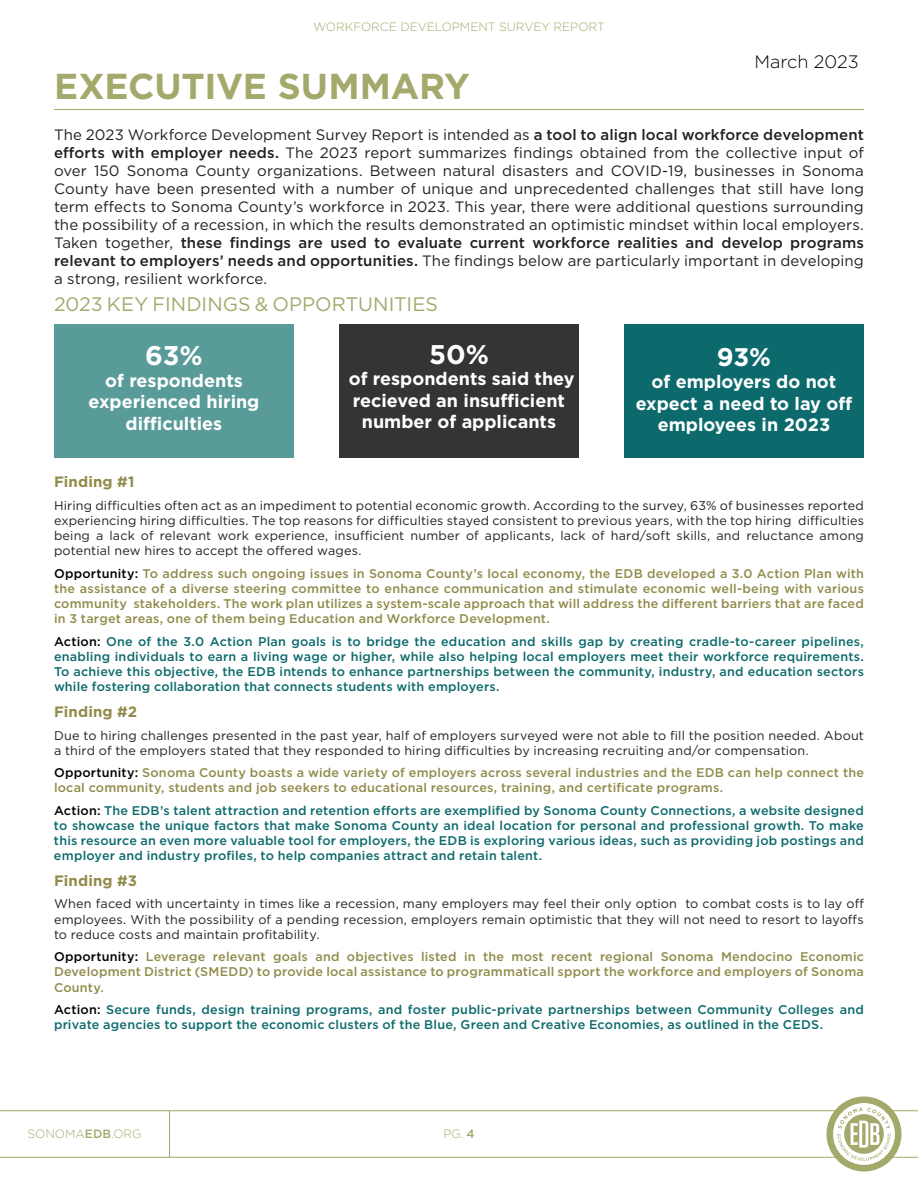
<style>
.page{position:relative;width:918px;height:1188px;background:#fff}
.page>*{position:absolute;margin:0;border:0;box-sizing:border-box;transform-origin:0 0}
.t1{font:700 36px "Gotham";letter-spacing:-.005em;color:#a4a96b}
.t2{font:700 27px "Gotham";color:#fff}
.t3{font:700 25.5px "Gotham";color:#fff}
.t4{font:19.5px "Gotham";letter-spacing:.005em;color:#a4a96b}
.t5{font:700 18px/21.6px "Gotham";color:#fff;text-align:center}
.t6{font:300 18px "Gotham";color:#000}
.t7{font:15px/18px "Gotham";letter-spacing:.005em;color:#231f20;text-align:justify}
.t8{font:700 15px "Gotham";letter-spacing:.01em;color:#918b4b}
.t9{font:500 12.6px/15.1px "Gotham";letter-spacing:.015em;color:#0d6a6c;text-align:justify}
.t10{font:12.6px/15.1px "Gotham";letter-spacing:.015em;color:#231f20;text-align:justify}
.t11{font:500 12.6px/15.1px "Gotham";letter-spacing:.015em;color:#918b4b;text-align:justify}
.t12{font:300 12px "Gotham";color:#a4a96b}
.s1{font-weight:500}
.s2{color:#000}
</style>
<div class="page">
<hr style="left:0;top:1110px;width:918px;height:1px;background:#a4a96b">
<hr style="left:0;top:1157px;width:918px;height:1px;background:#a4a96b">
<hr style="left:169px;top:1110px;width:1px;height:48px;background:#a4a96b">
<svg style="left:826px;top:1097px;width:76px;height:75px"></svg>
<hr style="left:54px;top:109px;width:810px;height:1px;background:#a4a96b">
<div style="left:54px;top:324px;width:240px;height:134px;background:#589b98"></div>
<div style="left:339px;top:324px;width:240px;height:134px;background:#363433"></div>
<div style="left:624px;top:324px;width:240px;height:134px;background:#0d6a6c"></div>
<p class="t12" style="left:313px;top:20px;width:293px">WORKFORCE DEVELOPMENT SURVEY REPORT</p>
<h3 class="t6" style="left:754px;top:51px;width:106px">March 2023</h3>
<p class="t1" style="left:54px;top:62px;width:418px">EXECUTIVE SUMMARY</p>
<p class="t7" style="left:54px;top:125px;width:812px">The 2023 Workforce Development Survey Report is intended as <span class="s1">a tool to align local workforce development efforts with employer needs.</span> The 2023 report summarizes findings obtained from the collective input of over 150 Sonoma County organizations. Between natural disasters and COVID-19, businesses in Sonoma County have been presented with a number of unique and unprecedented challenges that still have long term effects to Sonoma County’s workforce in 2023. This year, there were additional questions surrounding the possibility of a recession, in which the results demonstrated an optimistic mindset within local employers.<br>Taken together, <span class="s1">these findings are used to evaluate current workforce realities and develop programs relevant to employers’ needs and opportunities.</span> The findings below are particularly important in developing a strong, resilient workforce.</p>
<p class="t4" style="left:54px;top:292px;width:386px">2023 KEY FINDINGS &amp; OPPORTUNITIES</p>
<p class="t2" style="left:145px;top:338px;width:59px">63%</p>
<p class="t5" style="left:89px;top:369px;width:172px">of respondents experienced hiring difficulties</p>
<p class="t2" style="left:429px;top:336px;width:61px">50%</p>
<p class="t5" style="left:349px;top:368px;width:227px">of respondents said they recieved an insufficient number of applicants</p>
<p class="t3" style="left:717px;top:340px;width:56px">93%</p>
<p class="t5" style="left:636px;top:371px;width:218px">of employers do not expect a need to lay off employees in 2023</p>
<p class="t8" style="left:54px;top:472px;width:82px">Finding #1</p>
<p class="t10" style="left:54px;top:498px;width:812px">Hiring difficulties often act as an impediment to potential economic growth. According to the survey, 63% of businesses reported experiencing hiring difficulties. The top reasons for difficulties stayed consistent to previous years, with the top hiring difficulties being a lack of relevant work experience, insufficient number of applicants, lack of hard/soft skills, and reluctance among potential new hires to accept the offered wages.</p>
<p class="t11" style="left:54px;top:566px;width:812px"><span class="s2">Opportunity:</span> To address such ongoing issues in Sonoma County’s local economy, the EDB developed a 3.0 Action Plan with the assistance of a diverse steering committee to enhance communication and stimulate economic well-being with various community stakeholders. The work plan utilizes a system-scale approach that will address the different barriers that are faced in 3 target areas, one of them being Education and Workforce Development.</p>
<p class="t9" style="left:54px;top:634px;width:812px"><span class="s2">Action:</span> One of the 3.0 Action Plan goals is to bridge the education and skills gap by creating cradle-to-career pipelines, enabling individuals to earn a living wage or higher, while also helping local employers meet their workforce requirements.<br>To achieve this objective, the EDB intends to enhance partnerships between the community, industry, and education sectors while fostering collaboration that connects students with employers.</p>
<p class="t8" style="left:54px;top:702px;width:85px">Finding #2</p>
<p class="t10" style="left:54px;top:727px;width:812px">Due to hiring challenges presented in the past year, half of employers surveyed were not able to fill the position needed. About a third of the employers stated that they responded to hiring difficulties by increasing recruiting and/or compensation.</p>
<p class="t11" style="left:54px;top:765px;width:812px"><span class="s2">Opportunity:</span> Sonoma County boasts a wide variety of employers across several industries and the EDB can help connect the local community, students and job seekers to educational resources, training, and certificate programs.</p>
<p class="t9" style="left:54px;top:803px;width:812px"><span class="s2">Action:</span> The EDB’s talent attraction and retention efforts are exemplified by Sonoma County Connections, a website designed to showcase the unique factors that make Sonoma County an ideal location for personal and professional growth. To make this resource an even more valuable tool for employers, the EDB is exploring various ideas, such as providing job postings and employer and industry profiles, to help companies attract and retain talent.</p>
<p class="t8" style="left:54px;top:871px;width:85px">Finding #3</p>
<p class="t10" style="left:54px;top:896px;width:812px">When faced with uncertainty in times like a recession, many employers may feel their only option to combat costs is to lay off employees. With the possibility of a pending recession, employers remain optimistic that they will not need to resort to layoffs to reduce costs and maintain profitability.</p>
<p class="t11" style="left:54px;top:949px;width:812px"><span class="s2">Opportunity:</span> Leverage relevant goals and objectives listed in the most recent regional Sonoma Mendocino Economic Development District (SMEDD) to provide local assistance to programmaticall spport the workforce and employers of Sonoma County.</p>
<p class="t9" style="left:54px;top:1002px;width:812px"><span class="s2">Action:</span> Secure funds, design training programs, and foster public-private partnerships between Community Colleges and private agencies to support the economic clusters of the Blue, Green and Creative Economies, as outlined in the CEDS.</p>
<p class="t12" style="left:28px;top:1126px;width:116px">SONOMA<span class="s1">EDB</span>.ORG</p>
<p class="t12" style="left:443px;top:1126px;width:33px">PG. <span class="s1">4</span></p>
</div>
